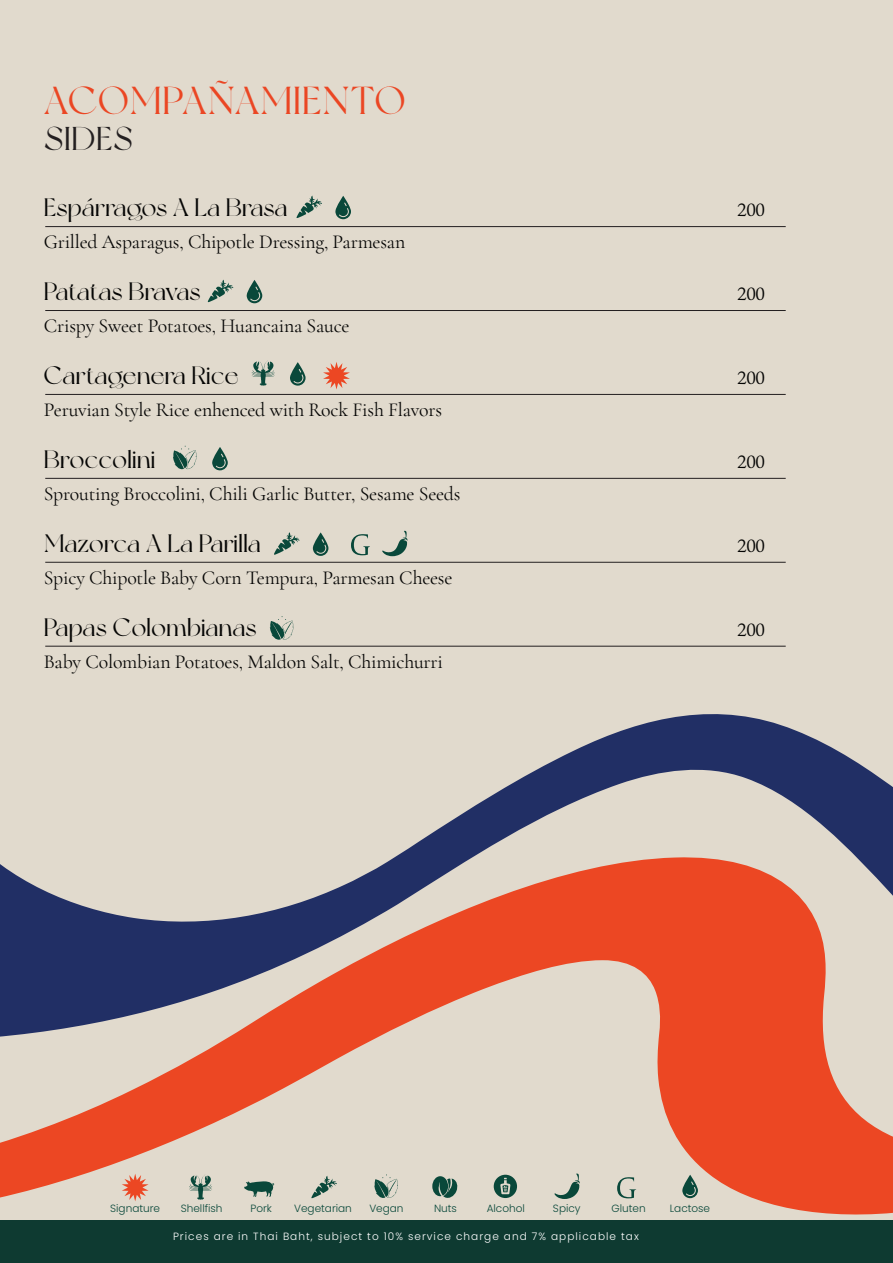
<style>
.page{position:relative;width:893px;height:1263px;background:#e1dacd}
.page>*{position:absolute;margin:0;border:0;box-sizing:border-box;transform-origin:0 0}
.t1{font:39px "New York";letter-spacing:.015em;color:#eb4623}
.t2{font:33px "New York";letter-spacing:.025em;color:#231f20}
.t3{font:25.2px "New York";color:#050504}
.t4{font:25.2px "New York";letter-spacing:-.03em;color:#050504}
.t5{font:19.8px "Cormorant Garamond";letter-spacing:-.01em;color:#050504}
.t6{font:300 19.8px "Adobe Jenson Pro";letter-spacing:-.01em;color:#050504}
.t7{font:300 10.5px "Poppins";color:#09483a}
.t8{font:300 10.5px "Poppins";letter-spacing:.1em;color:#fff}
</style>
<div class="page">
<svg style="left:400px;top:714px;width:493px;height:140px"></svg>
<svg style="left:0;top:854px;width:893px;height:361px"></svg>
<div style="left:0;top:1220px;width:893px;height:43px;background:#0e3a31"></div>
<svg style="left:335px;top:196px;width:16px;height:23px"></svg>
<hr style="left:45px;top:226px;width:741px;height:1px;background:#231f20">
<hr style="left:45px;top:310px;width:741px;height:1px;background:#231f20">
<hr style="left:45px;top:394px;width:741px;height:1px;background:#231f20">
<hr style="left:45px;top:478px;width:741px;height:1px;background:#231f20">
<hr style="left:45px;top:562px;width:741px;height:1px;background:#231f20">
<hr style="left:45px;top:646px;width:741px;height:1px;background:#231f20">
<svg style="left:296px;top:196px;width:26px;height:22px"></svg>
<svg style="left:313px;top:532px;width:15px;height:24px"></svg>
<svg style="left:274px;top:532px;width:25px;height:23px"></svg>
<svg style="left:247px;top:280px;width:15px;height:23px"></svg>
<svg style="left:212px;top:447px;width:16px;height:23px"></svg>
<svg style="left:290px;top:362px;width:16px;height:24px"></svg>
<svg style="left:207px;top:280px;width:26px;height:22px"></svg>
<svg style="left:173px;top:446px;width:24px;height:24px"></svg>
<svg style="left:270px;top:616px;width:24px;height:24px"></svg>
<svg style="left:251px;top:360px;width:24px;height:26px"></svg>
<svg style="left:351px;top:534px;width:19px;height:21px"></svg>
<svg style="left:382px;top:530px;width:26px;height:26px"></svg>
<svg style="left:311px;top:1176px;width:26px;height:22px"></svg>
<svg style="left:374px;top:1174px;width:24px;height:26px"></svg>
<svg style="left:432px;top:1176px;width:26px;height:23px"></svg>
<svg style="left:189px;top:1174px;width:23px;height:25px"></svg>
<svg style="left:244px;top:1181px;width:30px;height:16px"></svg>
<svg style="left:494px;top:1175px;width:23px;height:23px"></svg>
<svg style="left:554px;top:1173px;width:26px;height:26px"></svg>
<svg style="left:617px;top:1177px;width:19px;height:21px"></svg>
<svg style="left:682px;top:1175px;width:16px;height:23px"></svg>
<svg style="left:122px;top:1173px;width:27px;height:28px"></svg>
<svg style="left:323px;top:362px;width:27px;height:27px"></svg>
<h1 class="t1" style="left:44px;top:76px;width:363px">ACOMPAÑAMIENTO</h1>
<h2 class="t2" style="left:44px;top:118px;width:90px">SIDES</h2>
<p class="t3" style="left:44px;top:192px;width:245px">Espárragos A La Brasa</p>
<p class="t6" style="left:737px;top:199px;width:30px">200</p>
<p class="t5" style="left:44px;top:229px;width:363px">Grilled Asparagus, Chipotle Dressing, Parmesan</p>
<p class="t4" style="left:44px;top:276px;width:158px">Patatas Bravas</p>
<p class="t6" style="left:737px;top:283px;width:30px">200</p>
<p class="t5" style="left:44px;top:313px;width:307px">Crispy Sweet Potatoes, Huancaina Sauce</p>
<p class="t3" style="left:44px;top:360px;width:196px">Cartagenera Rice</p>
<p class="t6" style="left:737px;top:367px;width:30px">200</p>
<p class="t5" style="left:44px;top:397px;width:400px">Peruvian Style Rice enhenced with Rock Fish Flavors</p>
<p class="t3" style="left:44px;top:444px;width:113px">Broccolini</p>
<p class="t6" style="left:737px;top:451px;width:30px">200</p>
<p class="t5" style="left:44px;top:481px;width:418px">Sprouting Broccolini, Chili Garlic Butter, Sesame Seeds</p>
<p class="t3" style="left:44px;top:528px;width:219px">Mazorca A La Parilla</p>
<p class="t6" style="left:737px;top:535px;width:30px">200</p>
<p class="t5" style="left:44px;top:565px;width:410px">Spicy Chipotle Baby Corn Tempura, Parmesan Cheese</p>
<p class="t3" style="left:44px;top:612px;width:214px">Papas Colombianas</p>
<p class="t6" style="left:737px;top:619px;width:30px">200</p>
<p class="t5" style="left:44px;top:649px;width:401px">Baby Colombian Potatoes, Maldon Salt, Chimichurri</p>
<p class="t7" style="left:110px;top:1202px;width:51px">Signature</p>
<p class="t7" style="left:181px;top:1202px;width:43px">Shellfish</p>
<p class="t7" style="left:250px;top:1202px;width:23px">Pork</p>
<p class="t7" style="left:294px;top:1202px;width:59px">Vegetarian</p>
<p class="t7" style="left:369px;top:1202px;width:36px">Vegan</p>
<p class="t7" style="left:434px;top:1202px;width:24px">Nuts</p>
<p class="t7" style="left:487px;top:1202px;width:40px">Alcohol</p>
<p class="t7" style="left:553px;top:1202px;width:29px">Spicy</p>
<p class="t7" style="left:611px;top:1202px;width:36px">Gluten</p>
<p class="t7" style="left:670px;top:1202px;width:42px">Lactose</p>
<p class="t8" style="left:173px;top:1231px;width:467px">Prices are in Thai Baht, subject to 10% service charge and 7% applicable tax</p>
</div>
